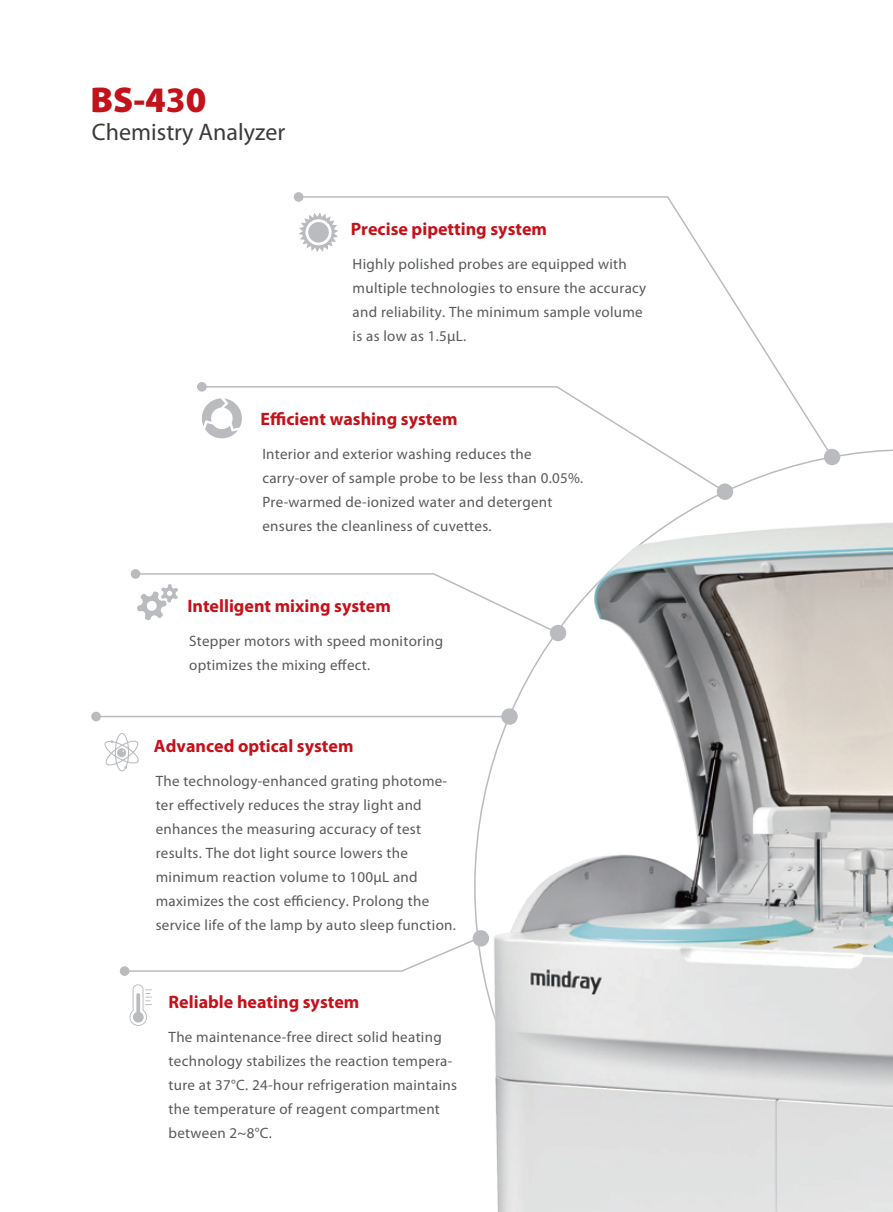
<style>
.page{position:relative;width:893px;height:1212px;background:#fff}
.page>*{position:absolute;margin:0;border:0;box-sizing:border-box;transform-origin:0 0}
.t1{font:900 36px "Myriad Pro";color:#c4121a}
.t2{font:24px "Myriad Pro";color:#3d3b3a}
.t3{font:700 18px "Myriad Pro";color:#c4121a}
.t4{font:15px/24px "Myriad Pro";letter-spacing:.02em;color:#595a5c}
.s1{font-weight:700}
</style>
<div class="page">
<hr style="left:96px;top:716px;width:411px;height:1px;background:#babbbe">
<svg style="left:126px;top:936px;width:354px;height:36px"></svg>
<svg style="left:297px;top:195px;width:536px;height:264px"></svg>
<img style="left:491px;top:467px;width:402px;height:745px">
<div style="left:473px;top:930px;width:16px;height:16px;background:#babbbe;border-radius:50%"></div>
<div style="left:501px;top:708px;width:17px;height:17px;background:#babbbe;border-radius:50%"></div>
<div style="left:550px;top:625px;width:16px;height:16px;background:#babbbe;border-radius:50%"></div>
<div style="left:294px;top:192px;width:9px;height:10px;background:#babbbe;border-radius:50%"></div>
<div style="left:197px;top:382px;width:10px;height:10px;background:#babbbe;border-radius:50%"></div>
<div style="left:131px;top:569px;width:9px;height:10px;background:#babbbe;border-radius:50%"></div>
<div style="left:91px;top:712px;width:10px;height:9px;background:#babbbe;border-radius:50%"></div>
<div style="left:120px;top:966px;width:9px;height:10px;background:#babbbe;border-radius:50%"></div>
<div style="left:717px;top:483px;width:16px;height:17px;background:#babbbe;border-radius:50%"></div>
<div style="left:824px;top:449px;width:16px;height:16px;background:#babbbe;border-radius:50%"></div>
<svg style="left:104px;top:733px;width:35px;height:38px"></svg>
<svg style="left:129px;top:984px;width:23px;height:42px"></svg>
<svg style="left:134px;top:572px;width:426px;height:63px"></svg>
<svg style="left:202px;top:398px;width:40px;height:40px"></svg>
<svg style="left:299px;top:212px;width:39px;height:40px"></svg>
<h1 class="t1" style="left:91px;top:80px;width:117px">BS-4<span class="s1">3</span>0</h1>
<h2 class="t2" style="left:92px;top:119px;width:195px">Chemistry Analyzer</h2>
<p class="t3" style="left:351px;top:219px;width:198px">Precise pipetting system</p>
<p class="t4" style="left:353px;top:252px;width:295px">Highly polished probes are equipped with multiple technologies to ensure the accuracy and reliability. The minimum sample volume is as low as 1.5μL.</p>
<p class="t3" style="left:261px;top:409px;width:198px">Efficient washing system</p>
<p class="t4" style="left:262px;top:442px;width:322px">Interior and exterior washing reduces the carry-over of sample probe to be less than 0.05%.<br>Pre-warmed de-ionized water and detergent ensures the cleanliness of cuvettes.</p>
<p class="t3" style="left:187px;top:595px;width:205px">Intelligent mixing system</p>
<p class="t4" style="left:189px;top:629px;width:256px">Stepper motors with speed monitoring optimizes the mixing effect.</p>
<p class="t3" style="left:154px;top:736px;width:201px">Advanced optical system</p>
<p class="t4" style="left:156px;top:770px;width:302px">The technology-enhanced grating photome&shy;ter effectively reduces the stray light and enhances the measuring accuracy of test results. The dot light source lowers the minimum reaction volume to 100μL and maximizes the cost efficiency. Prolong the service life of the lamp by auto sleep function.</p>
<p class="t3" style="left:169px;top:992px;width:192px">Reliable heating system</p>
<p class="t4" style="left:169px;top:1025px;width:290px">The maintenance-free direct solid heating technology stabilizes the reaction tempera&shy;ture at 37°C. 24-hour refrigeration maintains the temperature of reagent compartment between 2~8°C.</p>
</div>
